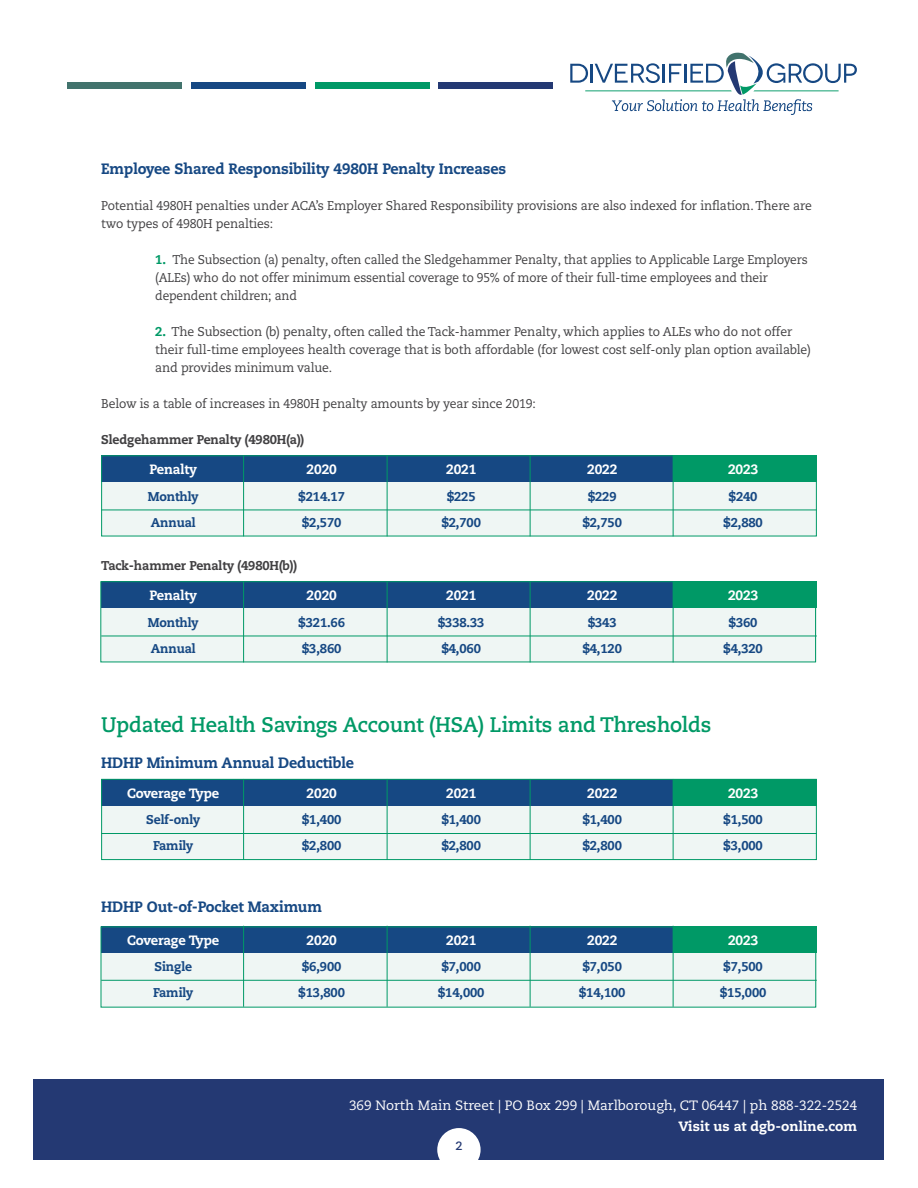
<style>
.page{position:relative;width:918px;height:1188px;background:#fff}
.page>*{position:absolute;margin:0;border:0;box-sizing:border-box;transform-origin:0 0}
.t1{font:700 21px "Caecilia LT Pro 75";letter-spacing:-.01em;color:#096}
.t2{font:800 15px "Caecilia LT Pro 85";letter-spacing:-.01em;color:#164883;scale:.96 1}
.t3{font:800 13.5px "Caecilia LT Pro 85";letter-spacing:-.01em;color:#fff;scale:.96 1}
.t4{font:13.5px "Caecilia LT Pro 55 Roman";color:#fff}
.t5{font:800 13.5px "Caecilia LT Pro 85";letter-spacing:-.01em;color:#fff}
.t6{font:12.75px/18px "Caecilia LT Pro 55 Roman";letter-spacing:-.01em;color:#414042;scale:.96 1}
.t7{font:800 12.75px "Caecilia LT Pro 85";letter-spacing:-.01em;color:#164883;scale:.96 1}
.t8{font:12.75px/18px "Caecilia LT Pro 55 Roman";letter-spacing:-.01em;color:#414042;scale:.94 1}
.t9{font:800 12.75px "Caecilia LT Pro 85";letter-spacing:-.01em;color:#414042;scale:.96 1}
.t10{font:700 12px "Caecilia LT Pro 75";color:#243973}
.s1{font-family:"Caecilia LT Pro 85";font-weight:800;color:#096}
</style>
<div class="page">
<div style="left:34px;top:1079px;width:850px;height:81px;background:#243973"></div>
<svg style="left:570px;top:53px;width:287px;height:62px"></svg>
<div style="left:192px;top:83px;width:114px;height:6px;background:#164883"></div>
<div style="left:68px;top:83px;width:114px;height:6px;background:#42736d"></div>
<div style="left:315px;top:83px;width:115px;height:6px;background:#096"></div>
<div style="left:438px;top:83px;width:115px;height:6px;background:#243973"></div>
<div style="left:437px;top:1128px;width:44px;height:43px;background:#fff;border-radius:50%"></div>
<div style="left:101px;top:455px;width:716px;height:81px;background:#eff6f4"></div>
<div style="left:101px;top:455px;width:596px;height:27px;background:#164883"></div>
<div style="left:674px;top:455px;width:143px;height:27px;background:#096"></div>
<div style="left:101px;top:455px;width:716px;height:81px;border:1px solid #096"></div>
<hr style="left:673px;top:455px;width:1px;height:81px;background:#096">
<hr style="left:101px;top:510px;width:716px;height:1px;background:#096">
<hr style="left:530px;top:455px;width:1px;height:81px;background:#096">
<hr style="left:387px;top:455px;width:1px;height:81px;background:#096">
<hr style="left:243px;top:455px;width:1px;height:81px;background:#096">
<div style="left:101px;top:581px;width:716px;height:81px;background:#eff6f4"></div>
<div style="left:101px;top:581px;width:596px;height:27px;background:#164883"></div>
<div style="left:674px;top:581px;width:143px;height:27px;background:#096"></div>
<div style="left:100px;top:581px;width:716px;height:81px;border:1px solid #096"></div>
<hr style="left:673px;top:581px;width:1px;height:81px;background:#096">
<hr style="left:101px;top:636px;width:716px;height:1px;background:#096">
<hr style="left:530px;top:581px;width:1px;height:81px;background:#096">
<hr style="left:387px;top:581px;width:1px;height:81px;background:#096">
<hr style="left:243px;top:581px;width:1px;height:81px;background:#096">
<div style="left:101px;top:779px;width:716px;height:81px;background:#eff6f4"></div>
<div style="left:101px;top:779px;width:596px;height:27px;background:#164883"></div>
<div style="left:674px;top:779px;width:143px;height:27px;background:#096"></div>
<div style="left:101px;top:779px;width:716px;height:81px;border:1px solid #096"></div>
<hr style="left:673px;top:779px;width:1px;height:81px;background:#096">
<hr style="left:101px;top:833px;width:716px;height:1px;background:#096">
<hr style="left:530px;top:779px;width:1px;height:81px;background:#096">
<hr style="left:387px;top:779px;width:1px;height:81px;background:#096">
<hr style="left:243px;top:779px;width:1px;height:81px;background:#096">
<div style="left:101px;top:926px;width:716px;height:81px;background:#eff6f4"></div>
<div style="left:101px;top:926px;width:596px;height:27px;background:#164883"></div>
<div style="left:674px;top:926px;width:143px;height:27px;background:#096"></div>
<div style="left:101px;top:927px;width:715px;height:81px;border:1px solid #096"></div>
<hr style="left:673px;top:926px;width:1px;height:81px;background:#096">
<hr style="left:101px;top:980px;width:716px;height:1px;background:#096">
<hr style="left:530px;top:926px;width:1px;height:81px;background:#096">
<hr style="left:387px;top:926px;width:1px;height:81px;background:#096">
<hr style="left:243px;top:926px;width:1px;height:81px;background:#096">
<p class="t2" style="left:101px;top:158px;width:423px">Employee Shared Responsibility 4980H Penalty Increases</p>
<p class="t6" style="left:101px;top:196px;width:742px">Potential 4980H penalties under ACA’s Employer Shared Responsibility provisions are also indexed for inflation. There are two types of 4980H penalties:</p>
<p class="t8" style="left:155px;top:250px;width:696px"><span class="s1">1.</span> The Subsection (a) penalty, often called the Sledgehammer Penalty, that applies to Applicable Large Employers (ALEs) who do not offer minimum essential coverage to 95% of more of their full-time employees and their dependent children; and</p>
<p class="t6" style="left:155px;top:322px;width:685px"><span class="s1">2.</span> The Subsection (b) penalty, often called the Tack-hammer Penalty, which applies to ALEs who do not offer their full-time employees health coverage that is both affordable (for lowest cost self-only plan option available) and provides minimum value.</p>
<p class="t6" style="left:101px;top:394px;width:454px">Below is a table of increases in 4980H penalty amounts by year since 2019:</p>
<p class="t9" style="left:101px;top:430px;width:213px">Sledgehammer Penalty (4980H(a))</p>
<p class="t3" style="left:150px;top:460px;width:51px">Penalty</p>
<p class="t3" style="left:307px;top:460px;width:33px">2020</p>
<p class="t3" style="left:446px;top:460px;width:33px">2021</p>
<p class="t3" style="left:587px;top:460px;width:33px">2022</p>
<p class="t3" style="left:728px;top:460px;width:33px">2023</p>
<p class="t7" style="left:148px;top:487px;width:54px">Monthly</p>
<p class="t7" style="left:299px;top:487px;width:50px">$214.17</p>
<p class="t7" style="left:447px;top:487px;width:31px">$225</p>
<p class="t7" style="left:588px;top:487px;width:31px">$229</p>
<p class="t7" style="left:729px;top:487px;width:31px">$240</p>
<p class="t7" style="left:151px;top:514px;width:48px">Annual</p>
<p class="t7" style="left:302px;top:514px;width:42px">$2,570</p>
<p class="t7" style="left:442px;top:514px;width:42px">$2,700</p>
<p class="t7" style="left:583px;top:514px;width:42px">$2,750</p>
<p class="t7" style="left:724px;top:514px;width:42px">$2,880</p>
<p class="t9" style="left:101px;top:556px;width:205px">Tack-hammer Penalty (4980H(b))</p>
<p class="t3" style="left:150px;top:586px;width:51px">Penalty</p>
<p class="t3" style="left:307px;top:586px;width:33px">2020</p>
<p class="t3" style="left:446px;top:586px;width:33px">2021</p>
<p class="t3" style="left:587px;top:586px;width:33px">2022</p>
<p class="t3" style="left:728px;top:586px;width:33px">2023</p>
<p class="t7" style="left:148px;top:613px;width:54px">Monthly</p>
<p class="t7" style="left:299px;top:613px;width:50px">$321.66</p>
<p class="t7" style="left:438px;top:613px;width:50px">$338.33</p>
<p class="t7" style="left:588px;top:613px;width:31px">$343</p>
<p class="t7" style="left:729px;top:613px;width:31px">$360</p>
<p class="t7" style="left:151px;top:640px;width:48px">Annual</p>
<p class="t7" style="left:302px;top:640px;width:42px">$3,860</p>
<p class="t7" style="left:442px;top:640px;width:42px">$4,060</p>
<p class="t7" style="left:583px;top:640px;width:42px">$4,120</p>
<p class="t7" style="left:724px;top:640px;width:42px">$4,320</p>
<h1 class="t1" style="left:101px;top:710px;width:612px">Updated Health Savings Account (HSA) Limits and Thresholds</h1>
<p class="t2" style="left:101px;top:752px;width:265px">HDHP Minimum Annual Deductible</p>
<p class="t3" style="left:127px;top:784px;width:97px">Coverage Type</p>
<p class="t3" style="left:307px;top:784px;width:33px">2020</p>
<p class="t3" style="left:446px;top:784px;width:33px">2021</p>
<p class="t3" style="left:587px;top:784px;width:33px">2022</p>
<p class="t3" style="left:728px;top:784px;width:33px">2023</p>
<p class="t7" style="left:146px;top:811px;width:58px">Self-only</p>
<p class="t7" style="left:302px;top:811px;width:42px">$1,400</p>
<p class="t7" style="left:442px;top:811px;width:42px">$1,400</p>
<p class="t7" style="left:583px;top:811px;width:42px">$1,400</p>
<p class="t7" style="left:724px;top:811px;width:42px">$1,500</p>
<p class="t7" style="left:153px;top:837px;width:43px">Family</p>
<p class="t7" style="left:302px;top:837px;width:42px">$2,800</p>
<p class="t7" style="left:442px;top:837px;width:42px">$2,800</p>
<p class="t7" style="left:583px;top:837px;width:42px">$2,800</p>
<p class="t7" style="left:724px;top:837px;width:42px">$3,000</p>
<p class="t2" style="left:101px;top:896px;width:232px">HDHP Out-of-Pocket Maximum</p>
<p class="t3" style="left:127px;top:931px;width:97px">Coverage Type</p>
<p class="t3" style="left:307px;top:931px;width:33px">2020</p>
<p class="t3" style="left:446px;top:931px;width:33px">2021</p>
<p class="t3" style="left:587px;top:931px;width:33px">2022</p>
<p class="t3" style="left:728px;top:931px;width:33px">2023</p>
<p class="t7" style="left:154px;top:958px;width:41px">Single</p>
<p class="t7" style="left:302px;top:958px;width:42px">$6,900</p>
<p class="t7" style="left:442px;top:958px;width:42px">$7,000</p>
<p class="t7" style="left:583px;top:958px;width:42px">$7,050</p>
<p class="t7" style="left:724px;top:958px;width:42px">$7,500</p>
<p class="t7" style="left:153px;top:984px;width:43px">Family</p>
<p class="t7" style="left:299px;top:984px;width:50px">$13,800</p>
<p class="t7" style="left:438px;top:984px;width:50px">$14,000</p>
<p class="t7" style="left:579px;top:984px;width:50px">$14,100</p>
<p class="t7" style="left:720px;top:984px;width:50px">$15,000</p>
<p class="t4" style="left:349px;top:1097px;width:510px">369 North Main Street | PO Box 299 | Marlborough, CT 06447 | ph 888-322-2524</p>
<p class="t5" style="left:679px;top:1117px;width:180px">Visit us at dgb-online.com</p>
<p class="t10" style="left:455px;top:1138px;width:9px">2</p>
</div>
